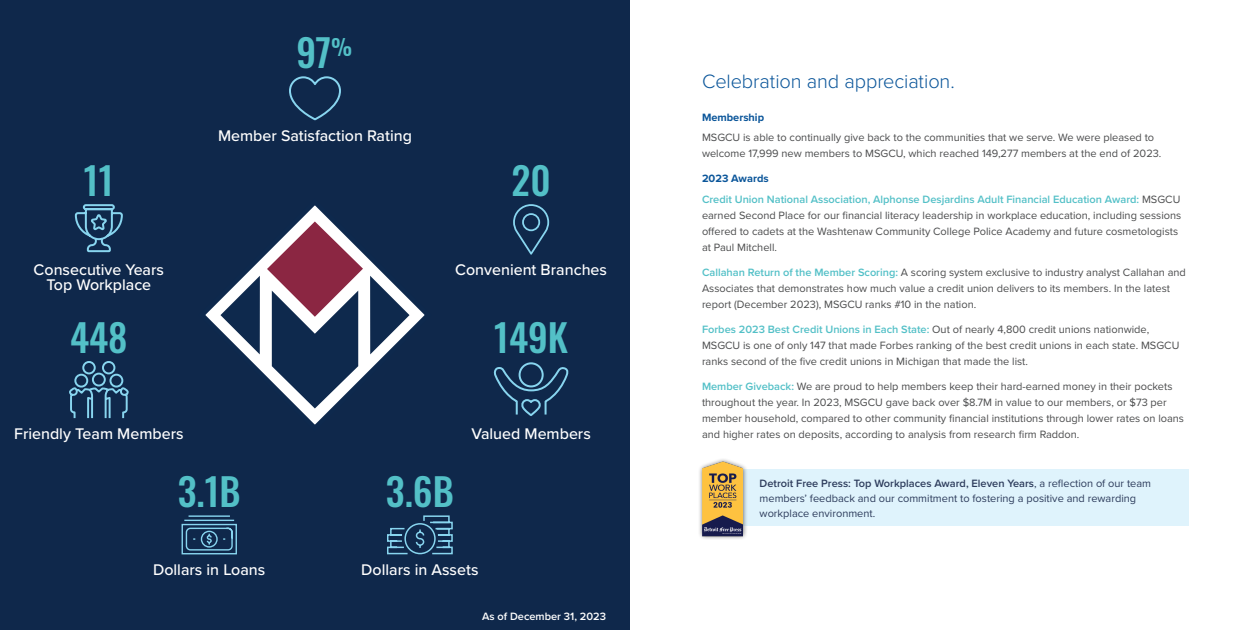
<style>
.page{position:relative;width:1260px;height:630px;background:#fff}
.page>*{position:absolute;margin:0;border:0;box-sizing:border-box;transform-origin:0 0}
.Body_Copy{font:500 38px "Oswald";color:#53c0c7}
.headline{font:300 20px "Proxima Nova";letter-spacing:-.005em;color:#0b569a}
.Body_Copy-2{font:500 16px/15px "Proxima Nova";color:#fff;text-align:center}
.subhead{font:11px/16px "Proxima Nova";color:#4b4c4d}
.Body_Copy-3{font:11px/15px "Proxima Nova";color:#2d3c5c}
.Body_Copy-4{font:11px/16px "Proxima Nova";color:#4b4c4d}
.subhead-2{font:700 11px "Proxima Nova";color:#0b569a}
.Body_Copy-5{font:600 11px "Proxima Nova";color:#fff}
.s1{font-weight:600;color:#53c0c7}
.s2{font-weight:600}
</style>
<div class="page">
<div style="left:723px;top:470px;width:465px;height:56px;background:#dff3fc"></div>
<div style="left:698px;top:457px;width:50px;height:84px;background:#231f20;opacity:.75"></div>
<img style="left:702px;top:460px;width:40px;height:76px">
<div style="left:0;top:0;width:630px;height:630px;background:#0f284b"></div>
<svg style="left:289px;top:76px;width:52px;height:45px"></svg>
<svg style="left:74px;top:204px;width:49px;height:49px"></svg>
<svg style="left:513px;top:204px;width:36px;height:51px"></svg>
<svg style="left:69px;top:361px;width:60px;height:58px"></svg>
<svg style="left:494px;top:362px;width:75px;height:54px"></svg>
<svg style="left:181px;top:515px;width:56px;height:40px"></svg>
<svg style="left:387px;top:515px;width:66px;height:40px"></svg>
<svg style="left:205px;top:205px;width:220px;height:220px"></svg>
<svg style="left:370px;top:276px;width:40px;height:78px"></svg>
<svg style="left:220px;top:276px;width:40px;height:78px"></svg>
<svg style="left:267px;top:222px;width:96px;height:187px"></svg>
<p class="Body_Copy" style="left:296px;top:33px;width:57px">97<sup>%</sup></p>
<p class="Body_Copy-2" style="left:218px;top:128px;width:195px">Member Satisfaction Rating</p>
<p class="Body_Copy" style="left:84px;top:161px;width:31px">11</p>
<p class="Body_Copy" style="left:512px;top:161px;width:41px">20</p>
<p class="Body_Copy-2" style="left:34px;top:262px;width:132px">Consecutive Years<br>Top Workplace</p>
<p class="Body_Copy-2" style="left:455px;top:262px;width:153px">Convenient Branches</p>
<p class="Body_Copy" style="left:70px;top:318px;width:59px">448</p>
<p class="Body_Copy" style="left:494px;top:318px;width:76px">149K</p>
<p class="Body_Copy-2" style="left:14px;top:425px;width:171px">Friendly Team Members</p>
<p class="Body_Copy-2" style="left:471px;top:425px;width:121px">Valued Members</p>
<p class="Body_Copy" style="left:178px;top:472px;width:65px">3.1B</p>
<p class="Body_Copy" style="left:386px;top:472px;width:70px">3.6B</p>
<p class="Body_Copy-2" style="left:153px;top:562px;width:114px">Dollars in Loans</p>
<p class="Body_Copy-2" style="left:361px;top:562px;width:119px">Dollars in Assets</p>
<p class="Body_Copy-5" style="left:482px;top:608px;width:125px">As of December 31, 2023</p>
<p class="headline" style="left:702px;top:66px;width:254px">Celebration and appreciation.</p>
<p class="subhead-2" style="left:702px;top:109px;width:64px">Membership</p>
<p class="Body_Copy-4" style="left:702px;top:129px;width:461px">MSGCU is able to continually give back to the communities that we serve. We were pleased to welcome 17,999 new members to MSGCU, which reached 149,277 members at the end of 2023.</p>
<p class="subhead-2" style="left:702px;top:170px;width:68px">2023 Awards</p>
<p class="subhead" style="left:702px;top:191px;width:481px"><span class="s1">Credit Union National Association, Alphonse Desjardins Adult Financial Education Award:</span> MSGCU earned Second Place for our financial literacy leadership in workplace education, including sessions offered to cadets at the Washtenaw Community College Police Academy and future cosmetologists at Paul Mitchell.</p>
<p class="subhead" style="left:702px;top:264px;width:485px"><span class="s1">Callahan Return of the Member Scoring:</span> A scoring system exclusive to industry analyst Callahan and<br>Associates that demonstrates how much value a credit union delivers to its members. In the latest report (December 2023), MSGCU ranks #10 in the nation.</p>
<p class="subhead" style="left:702px;top:321px;width:479px"><span class="s1">Forbes 2023 Best Credit Unions in Each State:</span> Out of nearly 4,800 credit unions nationwide,<br>MSGCU is one of only 147 that made Forbes ranking of the best credit unions in each state. MSGCU ranks second of the five credit unions in Michigan that made the list.</p>
<p class="subhead" style="left:702px;top:378px;width:484px"><span class="s1">Member Giveback:</span> We are proud to help members keep their hard-earned money in their pockets throughout the year. In 2023, MSGCU gave back over $8.7M in value to our members, or $73 per member household, compared to other community financial institutions through lower rates on loans and higher rates on deposits, according to analysis from research firm Raddon.</p>
<p class="Body_Copy-3" style="left:760px;top:475px;width:393px"><span class="s2">Detroit Free Press: Top Workplaces Award, Eleven Years</span>, a reflection of our team members’ feedback and our commitment to fostering a positive and rewarding workplace environment.</p>
</div>
